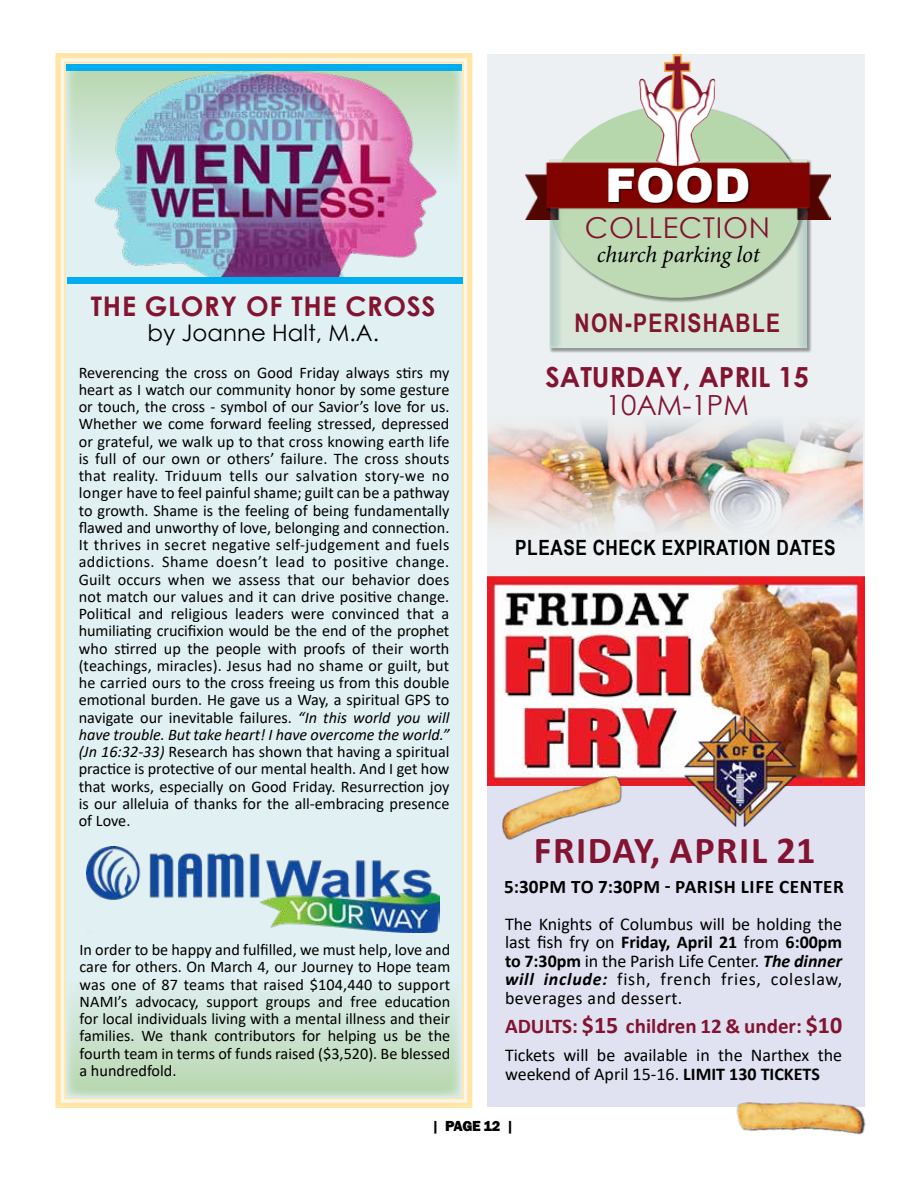
<style>
.page{position:relative;width:918px;height:1188px;background:#fff}
.page>*{position:absolute;margin:0;border:0;box-sizing:border-box;transform-origin:0 0}
.t1{font:900 46.65px "Arial";color:#fff}
.t2{font:700 38.25px "Calibri";letter-spacing:.04em;color:#821431}
.t3{font:28.8px "Century Gothic";letter-spacing:.025em;color:#821431}
.t4{font:700 27.75px "Century Gothic";color:#821431}
.t5{font:27.75px "Century Gothic";color:#821431}
.t6{font:700 27px "Century Gothic";letter-spacing:.025em;color:#821431}
.t7{font:700 25.65px "Arial Narrow";letter-spacing:.05em;color:#821431}
.t8{font:italic 23.1px "Minion Pro";letter-spacing:-.015em;color:#000}
.t9{font:22.8px "Century Gothic";color:#000}
.t10{font:700 21px "Calibri";color:#821431}
.t11{font:700 21px "Arial Narrow";letter-spacing:.025em;color:#000}
.t12{font:700 19.2px "Calibri";letter-spacing:.035em;color:#000}
.t13{font:18px/18.5px "Calibri";color:#000;text-align:justify}
.t14{font:16.2px/17.2px "Calibri";color:#000;text-align:justify}
.t15{font:800 15px "Franklin Gothic";letter-spacing:-.03em;color:#000}
.s1{font-style:italic}
.s2{font-weight:700}
.s3{font-weight:700;font-style:italic}
.s4{font-size:24px}
</style>
<div class="page">
<svg style="left:55px;top:53px;width:418px;height:1055px;background:#fdecc2"></svg>
<div style="left:66px;top:64px;width:396px;height:1033px;background:#e1f0f2"></div>
<div style="left:66px;top:976px;width:396px;height:121px;background:linear-gradient(to bottom,#dfeff0,#b9d7b1)"></div>
<svg style="left:65px;top:64px;width:396px;height:121px"></svg>
<img style="left:78px;top:53px;width:370px;height:224px">
<div style="left:66px;top:64px;width:396px;height:7px;background:#00aeef"></div>
<div style="left:67px;top:277px;width:396px;height:7px;background:#00aeef"></div>
<img style="left:87px;top:847px;width:353px;height:85px">
<div style="left:487px;top:576px;width:377px;height:531px;background:#e1e2f1"></div>
<img style="left:487px;top:576px;width:377px;height:209px">
<img style="left:684px;top:716px;width:111px;height:111px">
<img style="left:467px;top:717px;width:185px;height:175px">
<div style="left:487px;top:54px;width:378px;height:522px;background:#ecf0f2"></div>
<img style="left:488px;top:422px;width:374px;height:109px">
<svg style="left:550px;top:105px;width:251px;height:193px;background:#c0d5b4"></svg>
<div style="left:549px;top:160px;width:263px;height:193px;background:#000;opacity:.75"></div>
<svg style="left:549px;top:160px;width:258px;height:188px;background:#c9dec4"></svg>
<img style="left:526px;top:162px;width:304px;height:57px">
<img style="left:639px;top:78px;width:35px;height:88px">
<div style="left:609px;top:168px;width:142px;height:37px;background:#000;opacity:.75"></div>
<svg style="left:550px;top:208px;width:13px;height:140px;background:#b9cbc0"></svg>
<svg style="left:795px;top:208px;width:13px;height:140px;background:#b5c4bb"></svg>
<img style="left:736px;top:1045px;width:130px;height:90px">
<h1 class="t1" style="left:605px;top:151px;width:147px">FOOD</h1>
<h3 class="t3" style="left:585px;top:207px;width:187px">COLLECTION</h3>
<h3 class="t6" style="left:91px;top:286px;width:346px">THE GLORY OF THE CROSS</h3>
<h3 class="t9" style="left:147px;top:317px;width:233px">by Joanne Halt, M.A.</h3>
<p class="t14" style="left:79px;top:363px;width:372px">Reverencing the cross on Good Friday always stirs my heart as I watch our community honor by some gesture or touch, the cross - symbol of our Savior’s love for us.<br>Whether we come forward feeling stressed, depressed or grateful, we walk up to that cross knowing earth life is full of our own or others’ failure. The cross shouts that reality. Triduum tells our salvation story-we no longer have to feel painful shame; guilt can be a pathway to growth. Shame is the feeling of being fundamentally flawed and unworthy of love, belonging and connection.<br>It thrives in secret negative self-judgement and fuels addictions. Shame doesn’t lead to positive change.<br>Guilt occurs when we assess that our behavior does not match our values and it can drive positive change.<br>Political and religious leaders were convinced that a humiliating crucifixion would be the end of the prophet who stirred up the people with proofs of their worth (teachings, miracles). Jesus had no shame or guilt, but he carried ours to the cross freeing us from this double emotional burden. He gave us a Way, a spiritual GPS to navigate our inevitable failures. <span class="s1">“In this world you will have trouble. But take heart! I have overcome the world.” (Jn 16:32-33)</span> Research has shown that having a spiritual practice is protective of our mental health. And I get how that works, especially on Good Friday. Resurrection joy is our alleluia of thanks for the all-embracing presence of Love.</p>
<p class="t14" style="left:80px;top:941px;width:372px">In order to be happy and fulfilled, we must help, love and care for others. On March 4, our Journey to Hope team was one of 87 teams that raised $104,440 to support NAMI’s advocacy, support groups and free education for local individuals living with a mental illness and their families. We thank contributors for helping us be the fourth team in terms of funds raised ($3,520). Be blessed a hundredfold.</p>
<h3 class="t8" style="left:597px;top:239px;width:165px">church parking lot</h3>
<h3 class="t7" style="left:575px;top:304px;width:207px">NON-PERISHABLE</h3>
<h3 class="t4" style="left:545px;top:356px;width:265px">SATURDAY, APRIL 15</h3>
<h3 class="t5" style="left:606px;top:385px;width:145px">10AM-1PM</h3>
<p class="t11" style="left:515px;top:532px;width:322px">PLEASE CHECK EXPIRATION DATES</p>
<h2 class="t2" style="left:534px;top:823px;width:283px">FRIDAY, APRIL 21</h2>
<p class="t12" style="left:504px;top:873px;width:341px">5:30PM TO 7:30PM - PARISH LIFE CENTER</p>
<p class="t13" style="left:505px;top:914px;width:339px">The Knights of Columbus will be holding the last fish fry on <span class="s2">Friday, April 21</span> from <span class="s2">6:00pm to 7:30pm</span> in the Parish Life Center. <span class="s3">The dinner will include:</span> fish, french fries, coleslaw, beverages and dessert.</p>
<p class="t10" style="left:505px;top:1011px;width:339px">ADULTS: <span class="s4">$15</span> children 12 &amp; under: <span class="s4">$10</span></p>
<p class="t13" style="left:505px;top:1046px;width:339px">Tickets will be available in the Narthex the weekend of April 15-16. <span class="s2">LIMIT 130 TICKETS</span></p>
<p class="t15" style="left:432px;top:1116px;width:84px">| PAGE 12 |</p>
</div>
